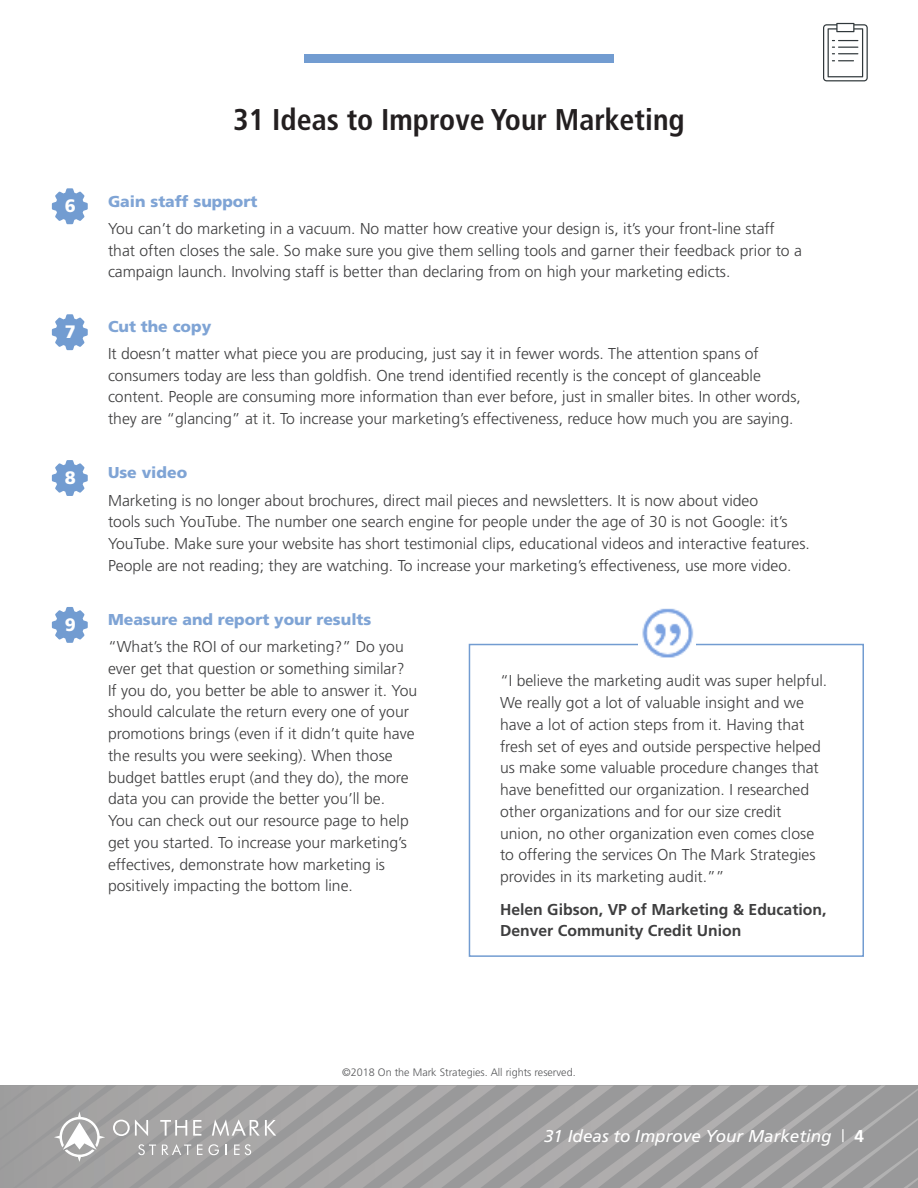
<style>
.page{position:relative;width:918px;height:1188px;background:#fff}
.page>*{position:absolute;margin:0;border:0;box-sizing:border-box;transform-origin:0 0}
.t1{font:700 condensed 30px "Frutiger";color:#231f20}
.t2{font:900 18px "Frutiger";color:#fff}
.t3{font:italic 17.1px "Frutiger";color:#fff}
.t4{font:300 15.75px/21.8px "Frutiger";color:#3e3e3f}
.t5{font:700 15.75px/21.8px "Frutiger";color:#3e3e3f}
.t6{font:900 15.75px "Frutiger";color:#7fa4d5}
.t7{font:300 10.8px "Frutiger";color:#57585a}
.s1{font-weight:300;font-style:normal}
.s2{font-weight:700;font-style:normal}
</style>
<div class="page">
<div style="left:304px;top:54px;width:310px;height:9px;background:#729cd1"></div>
<svg style="left:0;top:1085px;width:918px;height:103px;background:#a2a2a2"></svg>
<svg style="left:823px;top:23px;width:45px;height:58px"></svg>
<svg style="left:52px;top:188px;width:36px;height:36px"></svg>
<svg style="left:52px;top:314px;width:36px;height:36px"></svg>
<svg style="left:52px;top:460px;width:36px;height:36px"></svg>
<svg style="left:52px;top:607px;width:36px;height:36px"></svg>
<div style="left:469px;top:644px;width:395px;height:313px;border:2px solid #729cd1"></div>
<img style="left:638px;top:608px;width:57px;height:50px">
<p class="t2" style="left:65px;top:195px;width:13px">6</p>
<p class="t2" style="left:65px;top:321px;width:13px">7</p>
<p class="t2" style="left:65px;top:467px;width:13px">8</p>
<p class="t2" style="left:65px;top:614px;width:13px">9</p>
<h1 class="t1" style="left:233px;top:102px;width:453px">31 Ideas to Improve Your Marketing</h1>
<p class="t6" style="left:108px;top:192px;width:151px">Gain staff support</p>
<p class="t4" style="left:108px;top:218px;width:695px">You can’t do marketing in a vacuum. No matter how creative your design is, it’s your front-line staff that often closes the sale. So make sure you give them selling tools and garner their feedback prior to a campaign launch. Involving staff is better than declaring from on high your marketing edicts.</p>
<p class="t6" style="left:108px;top:317px;width:105px">Cut the copy</p>
<p class="t4" style="left:108px;top:342px;width:694px">It doesn’t matter what piece you are producing, just say it in fewer words. The attention spans of consumers today are less than goldfish. One trend identified recently is the concept of glanceable content. People are consuming more information than ever before, just in smaller bites. In other words, they are “glancing” at it. To increase your marketing’s effectiveness, reduce how much you are saying.</p>
<p class="t6" style="left:108px;top:463px;width:81px">Use video</p>
<p class="t4" style="left:108px;top:489px;width:703px">Marketing is no longer about brochures, direct mail pieces and newsletters. It is now about video<br>tools such YouTube. The number one search engine for people under the age of 30 is not Google: it’s YouTube. Make sure your website has short testimonial clips, educational videos and interactive features.<br>People are not reading; they are watching. To increase your marketing’s effectiveness, use more video.</p>
<p class="t6" style="left:108px;top:610px;width:265px">Measure and report your results</p>
<p class="t4" style="left:108px;top:636px;width:311px">“What’s the ROI of our marketing?” Do you ever get that question or something similar?<br>If you do, you better be able to answer it. You should calculate the return every one of your promotions brings (even if it didn’t quite have the results you were seeking). When those budget battles erupt (and they do), the more data you can provide the better you’ll be.<br>You can check out our resource page to help get you started. To increase your marketing’s effectives, demonstrate how marketing is positively impacting the bottom line.</p>
<p class="t4" style="left:500px;top:670px;width:329px">“I believe the marketing audit was super helpful.<br>We really got a lot of valuable insight and we have a lot of action steps from it. Having that fresh set of eyes and outside perspective helped us make some valuable procedure changes that have benefitted our organization. I researched other organizations and for our size credit union, no other organization even comes close to offering the services On The Mark Strategies provides in its marketing audit.””</p>
<p class="t5" style="left:500px;top:898px;width:328px">Helen Gibson, VP of Marketing &amp; Education,<br>Denver Community Credit Union</p>
<p class="t7" style="left:342px;top:1066px;width:235px">©2018 On the Mark Strategies. All rights reserved.</p>
<p class="t3" style="left:544px;top:1126px;width:321px">31 Ideas to Improve Your Marketing <span class="s1">|</span> <span class="s2">4</span></p>
</div>
